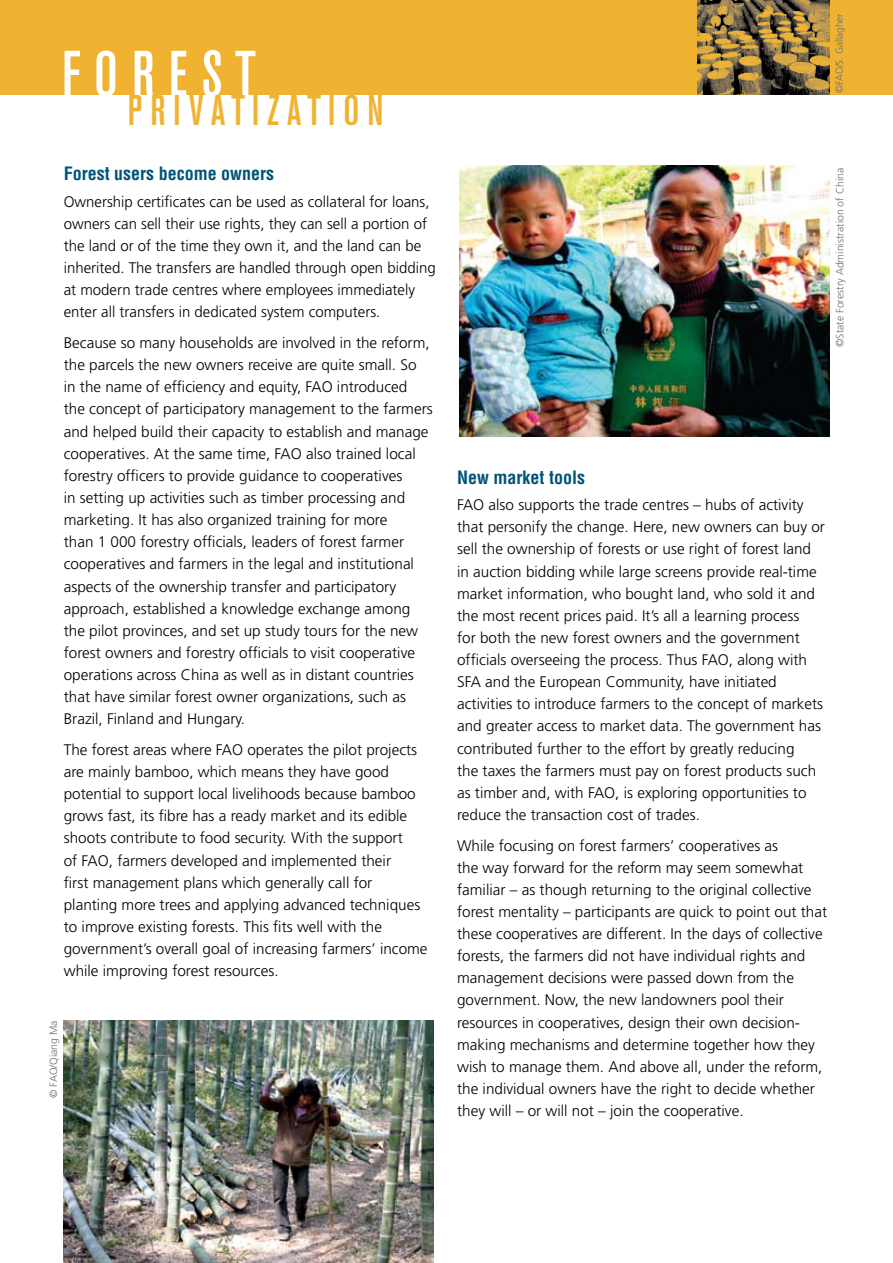
<style>
.page{position:relative;width:893px;height:1263px;background:#fff}
.page>*{position:absolute;margin:0;border:0;box-sizing:border-box;transform-origin:0 0}
.t1{font:500 condensed 63.75px "Akzidenz Grotesk BE";letter-spacing:.22em;color:#fff}
.t2{font:500 condensed 42.6px "Akzidenz Grotesk BE";letter-spacing:.18em;color:#f0b331}
.t3{font:700 condensed 18px "Helvetica";color:#005478}
.t4{font:300 15.3px/22px "Frutiger";color:#000}
.t5{font:300 10.5px "Frutiger";color:#6d6f71}
.t6{font:300 10.2px "Frutiger";color:#6d6f71}
</style>
<div class="page">
<div style="left:0;top:0;width:893px;height:95px;background:#f0b331"></div>
<img style="left:459px;top:166px;width:370px;height:270px">
<img style="left:64px;top:1020px;width:370px;height:243px">
<img style="left:697px;top:0;width:132px;height:95px">
<h1 class="t1" style="left:62px;top:39px;width:196px">FOREST</h1>
<h2 class="t2" style="left:128px;top:87px;width:257px">PRIVATIZATION</h2>
<p class="t3" style="left:64px;top:163px;width:212px">Forest users become owners</p>
<p class="t4" style="left:64px;top:190px;width:373px">Ownership certificates can be used as collateral for loans, owners can sell their use rights, they can sell a portion of the land or of the time they own it, and the land can be inherited. The transfers are handled through open bidding at modern trade centres where employees immediately enter all transfers in dedicated system computers.</p>
<p class="t4" style="left:64px;top:332px;width:370px">Because so many households are involved in the reform, the parcels the new owners receive are quite small. So<br>in the name of efficiency and equity, FAO introduced<br>the concept of participatory management to the farmers and helped build their capacity to establish and manage cooperatives. At the same time, FAO also trained local forestry officers to provide guidance to cooperatives<br>in setting up activities such as timber processing and marketing. It has also organized training for more<br>than 1 000 forestry officials, leaders of forest farmer cooperatives and farmers in the legal and institutional aspects of the ownership transfer and participatory approach, established a knowledge exchange among the pilot provinces, and set up study tours for the new forest owners and forestry officials to visit cooperative operations across China as well as in distant countries that have similar forest owner organizations, such as Brazil, Finland and Hungary.</p>
<p class="t4" style="left:64px;top:738px;width:365px">The forest areas where FAO operates the pilot projects are mainly bamboo, which means they have good potential to support local livelihoods because bamboo grows fast, its fibre has a ready market and its edible shoots contribute to food security. With the support<br>of FAO, farmers developed and implemented their<br>first management plans which generally call for planting more trees and applying advanced techniques to improve existing forests. This fits well with the government’s overall goal of increasing farmers’ income while improving forest resources.</p>
<p class="t5" style="left:48px;top:1098px;width:79px;rotate:-90deg">© FAO/Qiang Ma</p>
<p class="t6" style="left:834px;top:93px;width:81px;rotate:-90deg">©FAO/S. Gallagher</p>
<p class="t5" style="left:834px;top:347px;width:181px;rotate:-90deg">©State Forestry Administration of China</p>
<p class="t3" style="left:457px;top:466px;width:129px">New market tools</p>
<p class="t4" style="left:457px;top:494px;width:369px">FAO also supports the trade centres – hubs of activity that personify the change. Here, new owners can buy or sell the ownership of forests or use right of forest land in auction bidding while large screens provide real-time market information, who bought land, who sold it and the most recent prices paid. It’s all a learning process<br>for both the new forest owners and the government officials overseeing the process. Thus FAO, along with SFA and the European Community, have initiated activities to introduce farmers to the concept of markets and greater access to market data. The government has contributed further to the effort by greatly reducing<br>the taxes the farmers must pay on forest products such as timber and, with FAO, is exploring opportunities to reduce the transaction cost of trades.</p>
<p class="t4" style="left:457px;top:834px;width:372px">While focusing on forest farmers’ cooperatives as<br>the way forward for the reform may seem somewhat familiar – as though returning to the original collective forest mentality – participants are quick to point out that these cooperatives are different. In the days of collective forests, the farmers did not have individual rights and management decisions were passed down from the government. Now, the new landowners pool their resources in cooperatives, design their own decision&shy;making mechanisms and determine together how they wish to manage them. And above all, under the reform, the individual owners have the right to decide whether they will – or will not – join the cooperative.</p>
</div>
